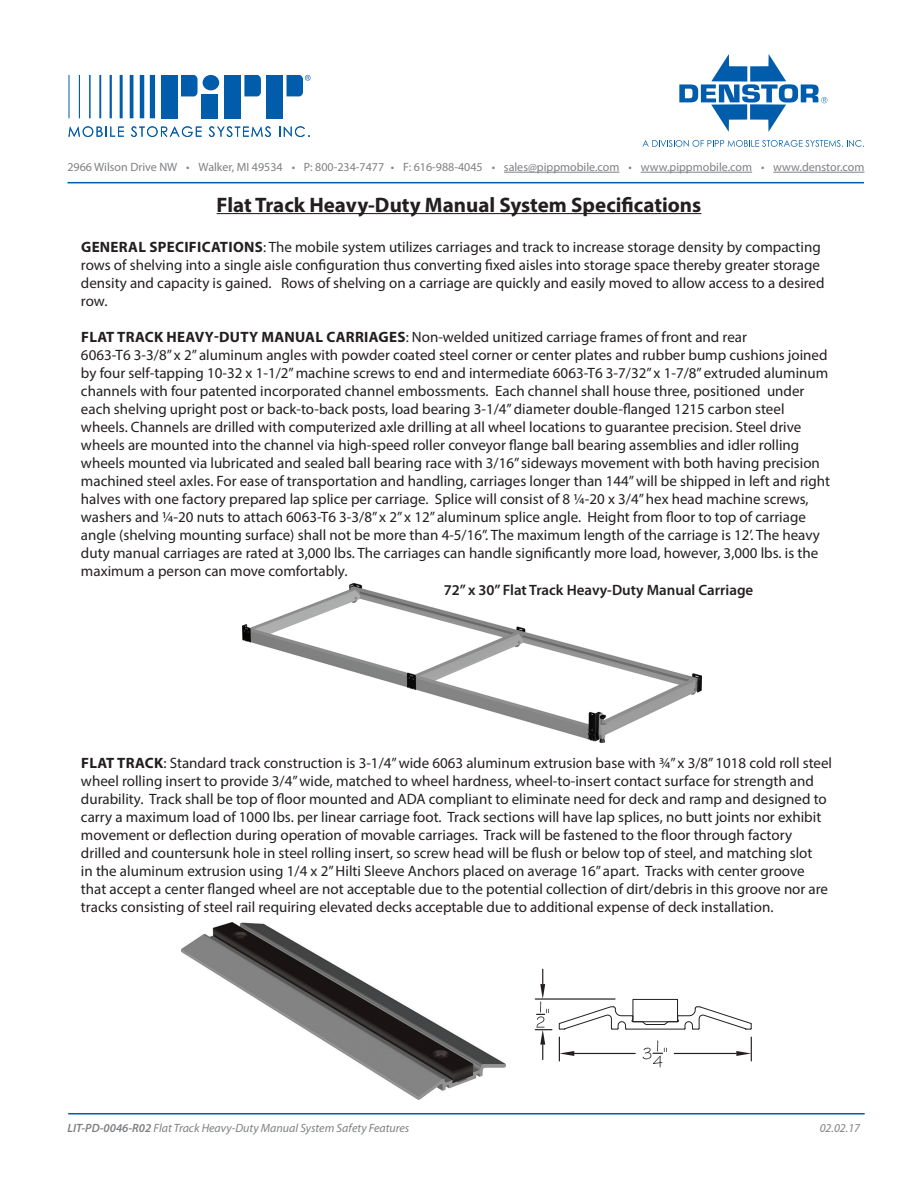
<style>
.page{position:relative;width:918px;height:1188px;background:#fff}
.page>*{position:absolute;margin:0;border:0;box-sizing:border-box;transform-origin:0 0}
.t1{font:700 21px "Myriad Pro";color:#231f20}
.t2{font:15px/18px "Myriad Pro";color:#231f20}
.t3{font:600 15px "Myriad Pro";color:#231f20}
.t4{font:12px "Myriad Pro";color:#7e8083}
.t5{font:italic 12px "Myriad Pro";color:#7e8083}
.s1{font-weight:700}
.s2{font-weight:600}
</style>
<div class="page">
<img style="left:243px;top:584px;width:459px;height:159px">
<hr style="left:217px;top:213px;width:484px;height:1px;background:#231f20">
<hr style="left:68px;top:1113px;width:797px;height:1px;background:#015dab">
<div style="left:203px;top:75px;width:16px;height:15px;background:#015dab;border-radius:50%"></div>
<div style="left:202px;top:94px;width:16px;height:24px;background:#015dab"></div>
<div style="left:161px;top:75px;width:16px;height:43px;background:#015dab"></div>
<svg style="left:181px;top:75px;width:17px;height:21px"></svg>
<div style="left:224px;top:75px;width:17px;height:43px;background:#015dab"></div>
<svg style="left:244px;top:75px;width:17px;height:21px"></svg>
<div style="left:266px;top:75px;width:17px;height:43px;background:#015dab"></div>
<svg style="left:68px;top:126px;width:56px;height:11px"></svg>
<svg style="left:131px;top:126px;width:71px;height:11px"></svg>
<svg style="left:209px;top:126px;width:62px;height:11px"></svg>
<svg style="left:279px;top:126px;width:31px;height:11px"></svg>
<svg style="left:287px;top:75px;width:24px;height:21px"></svg>
<hr style="left:69px;top:75px;width:1px;height:43px;background:#015dab">
<hr style="left:89px;top:75px;width:2px;height:43px;background:#015dab">
<hr style="left:110px;top:75px;width:2px;height:43px;background:#015dab">
<hr style="left:130px;top:75px;width:3px;height:43px;background:#015dab">
<div style="left:150px;top:75px;width:5px;height:43px;background:#015dab"></div>
<hr style="left:140px;top:75px;width:4px;height:43px;background:#015dab">
<hr style="left:120px;top:75px;width:3px;height:43px;background:#015dab">
<hr style="left:99px;top:75px;width:2px;height:43px;background:#015dab">
<hr style="left:79px;top:75px;width:1px;height:43px;background:#015dab">
<hr style="left:67px;top:182px;width:797px;height:1px;background:#015dab">
<svg style="left:679px;top:54px;width:148px;height:78px"></svg>
<svg style="left:643px;top:140px;width:221px;height:7px"></svg>
<hr style="left:504px;top:172px;width:116px;height:1px;background:#7e8083">
<hr style="left:641px;top:172px;width:111px;height:1px;background:#7e8083">
<hr style="left:773px;top:172px;width:91px;height:1px;background:#7e8083">
<img style="left:181px;top:922px;width:324px;height:178px">
<div style="left:633px;top:999px;width:45px;height:23px;border:1px solid #231f20"></div>
<svg style="left:558px;top:1006px;width:194px;height:24px"></svg>
<hr style="left:574px;top:1053px;width:61px;height:1px;background:#231f20">
<hr style="left:674px;top:1053px;width:62px;height:1px;background:#231f20">
<svg style="left:559px;top:1037px;width:15px;height:24px"></svg>
<svg style="left:736px;top:1037px;width:16px;height:24px"></svg>
<svg style="left:643px;top:1040px;width:24px;height:27px"></svg>
<hr style="left:535px;top:998px;width:80px;height:2px;background:#231f20">
<svg style="left:535px;top:969px;width:17px;height:91px"></svg>
<p class="t4" style="left:68px;top:160px;width:798px">2966 Wilson Drive NW • Walker, MI 49534 • P: 800-234-7477 • F: 616-988-4045 • sales@pippmobile.com • www.pippmobile.com • www.denstor.com</p>
<h1 class="t1" style="left:217px;top:191px;width:486px">Flat Track Heavy-Duty Manual System Specifications</h1>
<p class="t2" style="left:81px;top:238px;width:745px"><span class="s1">GENERAL SPECIFICATIONS</span>: The mobile system utilizes carriages and track to increase storage density by compacting rows of shelving into a single aisle configuration thus converting fixed aisles into storage space thereby greater storage density and capacity is gained. Rows of shelving on a carriage are quickly and easily moved to allow access to a desired row.</p>
<p class="t2" style="left:81px;top:328px;width:751px"><span class="s1">FLAT TRACK HEAVY-DUTY MANUAL CARRIAGES</span>: Non-welded unitized carriage frames of front and rear<br>6063-T6 3-3/8” x 2” aluminum angles with powder coated steel corner or center plates and rubber bump cushions joined by four self-tapping 10-32 x 1-1/2” machine screws to end and intermediate 6063-T6 3-7/32” x 1-7/8” extruded aluminum channels with four patented incorporated channel embossments. Each channel shall house three, positioned under each shelving upright post or back-to-back posts, load bearing 3-1/4” diameter double-flanged 1215 carbon steel wheels. Channels are drilled with computerized axle drilling at all wheel locations to guarantee precision. Steel drive wheels are mounted into the channel via high-speed roller conveyor flange ball bearing assemblies and idler rolling wheels mounted via lubricated and sealed ball bearing race with 3/16” sideways movement with both having precision machined steel axles. For ease of transportation and handling, carriages longer than 144” will be shipped in left and right halves with one factory prepared lap splice per carriage. Splice will consist of 8 ¼-20 x 3/4” hex head machine screws, washers and ¼-20 nuts to attach 6063-T6 3-3/8” x 2” x 12” aluminum splice angle. Height from floor to top of carriage angle (shelving mounting surface) shall not be more than 4-5/16”. The maximum length of the carriage is 12’. The heavy duty manual carriages are rated at 3,000 lbs. The carriages can handle significantly more load, however, 3,000 lbs. is the maximum a person can move comfortably.</p>
<p class="t3" style="left:444px;top:581px;width:311px">72” x 30” Flat Track Heavy-Duty Manual Carriage</p>
<p class="t2" style="left:81px;top:753px;width:753px"><span class="s1">FLAT TRACK</span>: Standard track construction is 3-1/4” wide 6063 aluminum extrusion base with ¾” x 3/8” 1018 cold roll steel wheel rolling insert to provide 3/4” wide, matched to wheel hardness, wheel-to-insert contact surface for strength and durability. Track shall be top of floor mounted and ADA compliant to eliminate need for deck and ramp and designed to carry a maximum load of 1000 lbs. per linear carriage foot. Track sections will have lap splices, no butt joints nor exhibit movement or deflection during operation of movable carriages. Track will be fastened to the floor through factory drilled and countersunk hole in steel rolling insert, so screw head will be flush or below top of steel, and matching slot<br>in the aluminum extrusion using 1/4 x 2” Hilti Sleeve Anchors placed on average 16” apart. Tracks with center groove that accept a center flanged wheel are not acceptable due to the potential collection of dirt/debris in this groove nor are tracks consisting of steel rail requiring elevated decks acceptable due to additional expense of deck installation.</p>
<p class="t5" style="left:68px;top:1120px;width:343px"><span class="s2">LIT-PD-0046-R02</span> Flat Track Heavy-Duty Manual System Safety Features</p>
<p class="t5" style="left:820px;top:1120px;width:42px">02.02.17</p>
</div>
